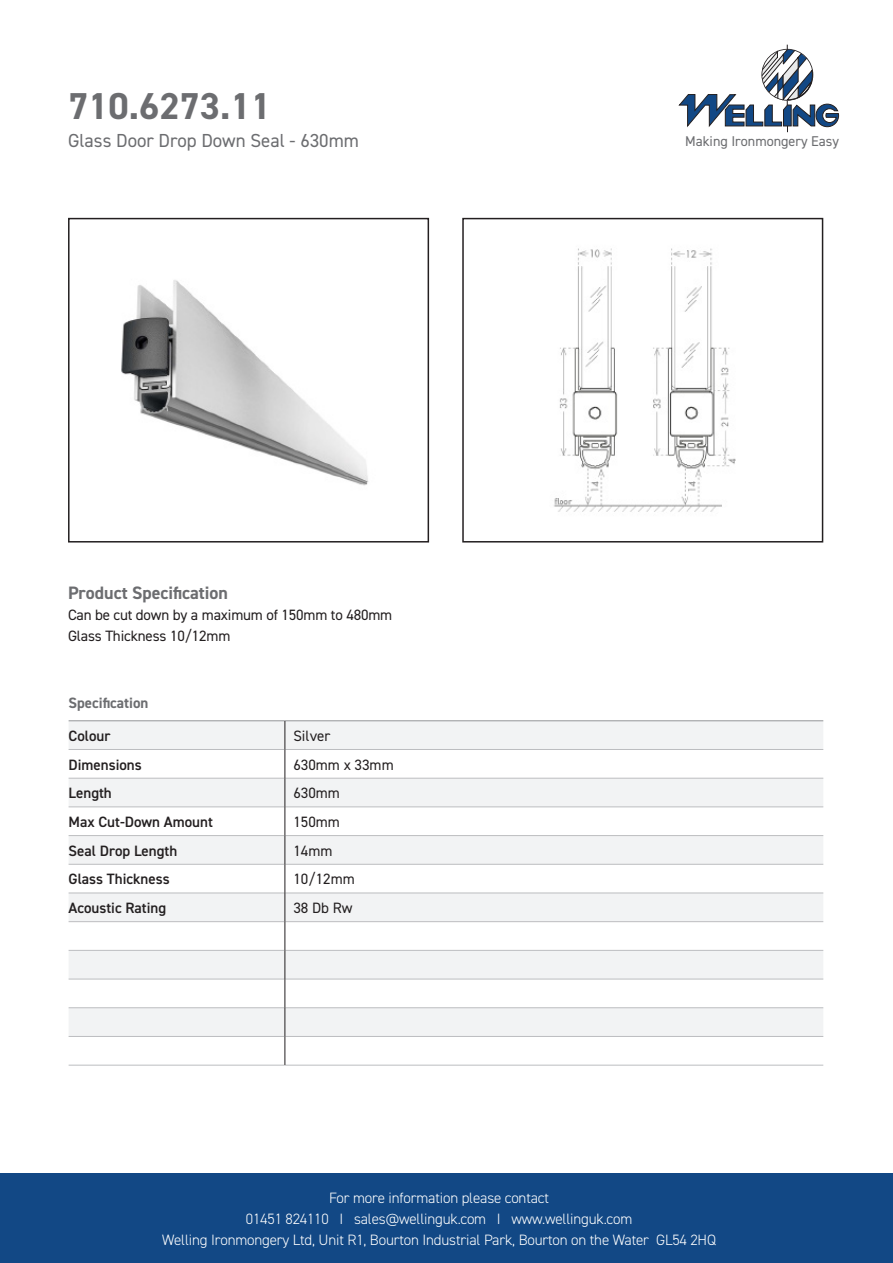
<style>
.page{position:relative;width:893px;height:1263px;background:#fff}
.page>*{position:absolute;margin:0;border:0;box-sizing:border-box;transform-origin:0 0}
.t1{font:700 37.5px "DIN2014";color:#6c6d70}
.t2{font:18.9px "DIN2014";color:#6c6d70}
.t3{font:700 18px "DIN2014";color:#6c6d70}
.t4{font:300 15px/21px "DIN2014";letter-spacing:-.01em;color:#fff;text-align:center}
.t5{font:15px "DIN2014";letter-spacing:-.01em;color:#231f20}
.t6{font:600 15px "DIN2014";color:#231f20}
.t7{font:700 15px "DIN2014";color:#6c6d70}
.t8{font:14.1px "DIN2014";color:#6c6d70}
</style>
<div class="page">
<div style="left:0;top:1174px;width:893px;height:89px;background:#124885"></div>
<svg style="left:678px;top:45px;width:161px;height:87px"></svg>
<div style="left:68px;top:218px;width:361px;height:324px;border:2px solid #231f20"></div>
<div style="left:462px;top:218px;width:361px;height:324px;border:2px solid #231f20"></div>
<svg style="left:69px;top:721px;width:754px;height:315px;fill:#f2f3f4"></svg>
<hr style="left:69px;top:720px;width:216px;height:1px;background:#939598">
<hr style="left:285px;top:720px;width:538px;height:1px;background:#939598">
<hr style="left:69px;top:749px;width:216px;height:1px;background:#bcbdc0">
<hr style="left:285px;top:749px;width:538px;height:1px;background:#bcbdc0">
<hr style="left:69px;top:778px;width:216px;height:1px;background:#bcbdc0">
<hr style="left:285px;top:778px;width:538px;height:1px;background:#bcbdc0">
<hr style="left:69px;top:807px;width:216px;height:1px;background:#bcbdc0">
<hr style="left:285px;top:807px;width:538px;height:1px;background:#bcbdc0">
<hr style="left:69px;top:835px;width:216px;height:1px;background:#bcbdc0">
<hr style="left:285px;top:835px;width:538px;height:1px;background:#bcbdc0">
<hr style="left:69px;top:864px;width:216px;height:1px;background:#bcbdc0">
<hr style="left:285px;top:864px;width:538px;height:1px;background:#bcbdc0">
<hr style="left:69px;top:893px;width:216px;height:1px;background:#bcbdc0">
<hr style="left:285px;top:893px;width:538px;height:1px;background:#bcbdc0">
<hr style="left:69px;top:921px;width:216px;height:1px;background:#bcbdc0">
<hr style="left:285px;top:921px;width:538px;height:1px;background:#bcbdc0">
<hr style="left:69px;top:950px;width:216px;height:1px;background:#bcbdc0">
<hr style="left:285px;top:950px;width:538px;height:1px;background:#bcbdc0">
<hr style="left:69px;top:979px;width:216px;height:1px;background:#bcbdc0">
<hr style="left:285px;top:979px;width:538px;height:1px;background:#bcbdc0">
<hr style="left:69px;top:1007px;width:216px;height:1px;background:#bcbdc0">
<hr style="left:285px;top:1007px;width:538px;height:1px;background:#bcbdc0">
<hr style="left:69px;top:1036px;width:216px;height:1px;background:#bcbdc0">
<hr style="left:285px;top:1036px;width:538px;height:1px;background:#bcbdc0">
<hr style="left:69px;top:1065px;width:216px;height:1px;background:#bcbdc0">
<hr style="left:285px;top:1065px;width:538px;height:1px;background:#bcbdc0">
<svg style="left:285px;top:721px;width:1px;height:344px"></svg>
<img style="left:121px;top:280px;width:248px;height:206px">
<img style="left:554px;top:248px;width:182px;height:264px">
<p class="t1" style="left:68px;top:81px;width:204px">710.6273.11</p>
<p class="t2" style="left:68px;top:128px;width:293px">Glass Door Drop Down Seal - 630mm</p>
<p class="t3" style="left:68px;top:581px;width:161px">Product Specification</p>
<p class="t5" style="left:68px;top:605px;width:326px">Can be cut down by a maximum of 150mm to 480mm</p>
<p class="t5" style="left:68px;top:626px;width:164px">Glass Thickness 10/12mm</p>
<p class="t7" style="left:69px;top:693px;width:81px">Specification</p>
<p class="t6" style="left:69px;top:726px;width:43px">Colour</p>
<p class="t5" style="left:293px;top:726px;width:39px">Silver</p>
<p class="t6" style="left:69px;top:754px;width:75px">Dimensions</p>
<p class="t5" style="left:293px;top:755px;width:102px">630mm x 33mm</p>
<p class="t6" style="left:69px;top:783px;width:45px">Length</p>
<p class="t5" style="left:293px;top:784px;width:48px">630mm</p>
<p class="t6" style="left:69px;top:812px;width:146px">Max Cut-Down Amount</p>
<p class="t5" style="left:293px;top:812px;width:48px">150mm</p>
<p class="t6" style="left:69px;top:841px;width:110px">Seal Drop Length</p>
<p class="t5" style="left:293px;top:841px;width:41px">14mm</p>
<p class="t6" style="left:69px;top:869px;width:103px">Glass Thickness</p>
<p class="t5" style="left:293px;top:870px;width:63px">10/12mm</p>
<p class="t6" style="left:69px;top:898px;width:99px">Acoustic Rating</p>
<p class="t5" style="left:293px;top:899px;width:61px">38 Db Rw</p>
<p class="t8" style="left:685px;top:132px;width:155px">Making Ironmongery Easy</p>
<p class="t4" style="left:162px;top:1187px;width:555px">For more information please contact<br>01451 824110 I sales@wellinguk.com I www.wellinguk.com<br>Welling Ironmongery Ltd, Unit R1, Bourton Industrial Park, Bourton on the Water GL54 2HQ</p>
</div>
